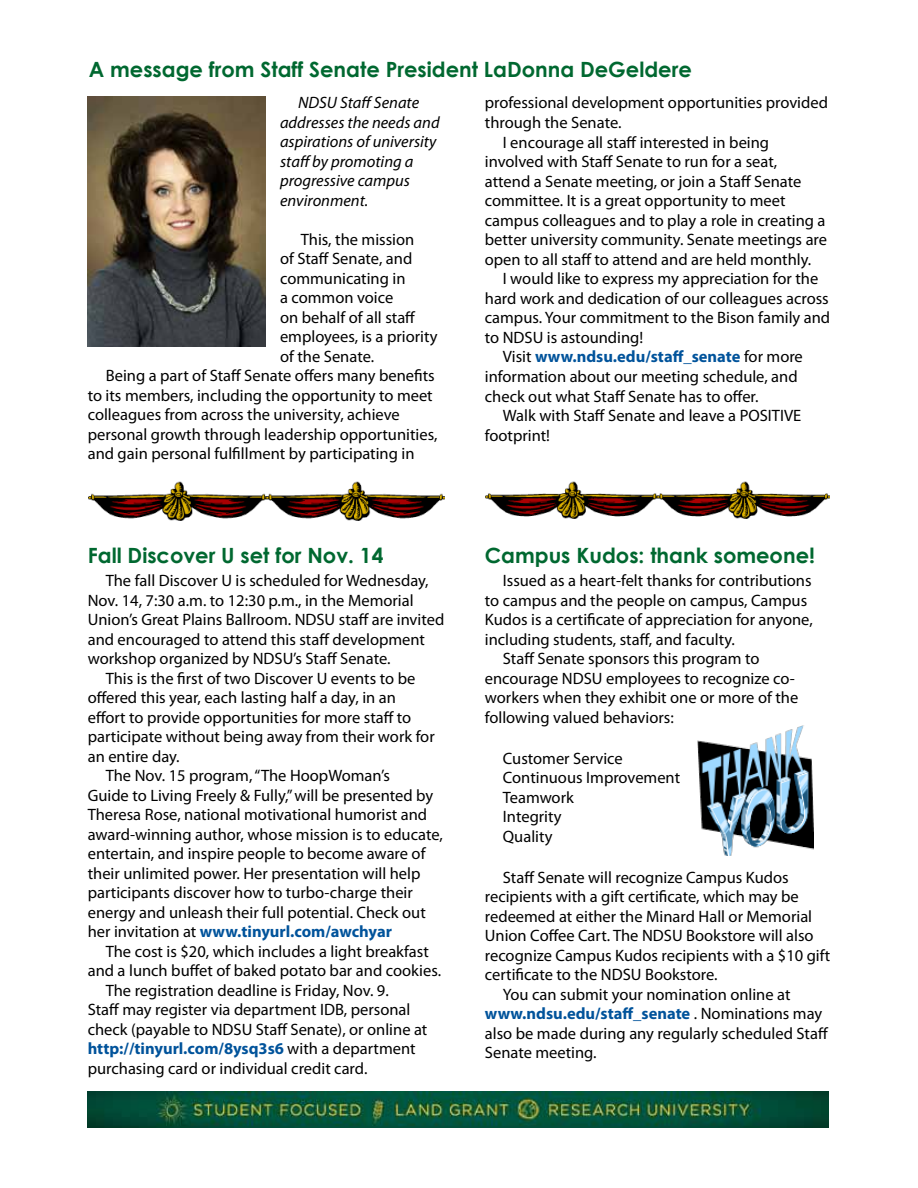
<style>
.page{position:relative;width:918px;height:1188px;background:#fff}
.page>*{position:absolute;margin:0;border:0;box-sizing:border-box;transform-origin:0 0}
.t1{font:700 21px "Century Gothic";color:#006830}
.t2{font:16.5px/19.5px "Myriad Pro";color:#000}
.t3{font:700 16.5px "Myriad Pro";color:#00539b}
.t4{font:italic 16.5px/19.5px "Myriad Pro";color:#000}
.s1{font-weight:400;color:#000}
</style>
<div class="page">
<img style="left:87px;top:97px;width:179px;height:249px">
<img style="left:88px;top:1091px;width:741px;height:36px">
<img style="left:698px;top:725px;width:115px;height:131px">
<img style="left:88px;top:482px;width:357px;height:38px">
<img style="left:485px;top:482px;width:345px;height:37px">
<p class="t1" style="left:89px;top:53px;width:605px">A message from Staff Senate President LaDonna DeGeldere</p>
<p class="t4" style="left:280px;top:93px;width:161px;text-indent:18px">NDSU Staff Senate addresses the needs and aspirations of university staff by promoting a progressive campus environment.</p>
<p class="t2" style="left:301px;top:229px;width:115px">This, the mission</p>
<p class="t2" style="left:280px;top:249px;width:134px">of Staff Senate, and</p>
<p class="t2" style="left:280px;top:268px;width:127px">communicating in</p>
<p class="t2" style="left:280px;top:288px;width:115px">a common voice</p>
<p class="t2" style="left:280px;top:307px;width:137px">on behalf of all staff</p>
<p class="t2" style="left:280px;top:327px;width:159px">employees, is a priority</p>
<p class="t2" style="left:280px;top:346px;width:96px">of the Senate.</p>
<p class="t2" style="left:106px;top:366px;width:331px">Being a part of Staff Senate offers many benefits</p>
<p class="t2" style="left:88px;top:385px;width:347px">to its members, including the opportunity to meet</p>
<p class="t2" style="left:88px;top:405px;width:314px">colleagues from across the university, achieve</p>
<p class="t2" style="left:88px;top:424px;width:351px">personal growth through leadership opportunities,</p>
<p class="t2" style="left:88px;top:444px;width:328px">and gain personal fulfillment by participating in</p>
<p class="t2" style="left:485px;top:93px;width:345px">professional development opportunities provided</p>
<p class="t2" style="left:485px;top:112px;width:138px">through the Senate.</p>
<p class="t2" style="left:503px;top:132px;width:268px">I encourage all staff interested in being</p>
<p class="t2" style="left:485px;top:151px;width:294px">involved with Staff Senate to run for a seat,</p>
<p class="t2" style="left:485px;top:171px;width:318px">attend a Senate meeting, or join a Staff Senate</p>
<p class="t2" style="left:485px;top:190px;width:302px">committee. It is a great opportunity to meet</p>
<p class="t2" style="left:485px;top:210px;width:342px">campus colleagues and to play a role in creating a</p>
<p class="t2" style="left:485px;top:230px;width:344px">better university community. Senate meetings are</p>
<p class="t2" style="left:485px;top:249px;width:328px">open to all staff to attend and are held monthly.</p>
<p class="t2" style="left:503px;top:269px;width:317px">I would like to express my appreciation for the</p>
<p class="t2" style="left:485px;top:288px;width:345px">hard work and dedication of our colleagues across</p>
<p class="t2" style="left:485px;top:308px;width:347px">campus. Your commitment to the Bison family and</p>
<p class="t2" style="left:485px;top:327px;width:160px">to NDSU is astounding!</p>
<p class="t3" style="left:503px;top:346px;width:302px"><span class="s1">Visit</span> www.ndsu.edu/staff_senate <span class="s1">for more</span></p>
<p class="t2" style="left:485px;top:367px;width:314px">information about our meeting schedule, and</p>
<p class="t2" style="left:485px;top:386px;width:275px">check out what Staff Senate has to offer.</p>
<p class="t2" style="left:503px;top:406px;width:300px">Walk with Staff Senate and leave a POSITIVE</p>
<p class="t2" style="left:485px;top:425px;width:67px">footprint!</p>
<p class="t1" style="left:88px;top:539px;width:297px">Fall Discover U set for Nov. 14</p>
<p class="t2" style="left:106px;top:571px;width:324px">The fall Discover U is scheduled for Wednesday,</p>
<p class="t2" style="left:88px;top:590px;width:327px">Nov. 14, 7:30 a.m. to 12:30 p.m., in the Memorial</p>
<p class="t2" style="left:88px;top:610px;width:358px">Union’s Great Plains Ballroom. NDSU staff are invited</p>
<p class="t2" style="left:88px;top:629px;width:339px">and encouraged to attend this staff development</p>
<p class="t2" style="left:88px;top:649px;width:304px">workshop organized by NDSU’s Staff Senate.</p>
<p class="t2" style="left:106px;top:668px;width:311px">This is the first of two Discover U events to be</p>
<p class="t2" style="left:88px;top:688px;width:310px">offered this year, each lasting half a day, in an</p>
<p class="t2" style="left:88px;top:707px;width:325px">effort to provide opportunities for more staff to</p>
<p class="t2" style="left:88px;top:727px;width:349px">participate without being away from their work for</p>
<p class="t2" style="left:88px;top:746px;width:93px">an entire day.</p>
<p class="t2" style="left:106px;top:766px;width:286px">The Nov. 15 program, “The HoopWoman’s</p>
<p class="t2" style="left:88px;top:785px;width:347px">Guide to Living Freely &amp; Fully,” will be presented by</p>
<p class="t2" style="left:88px;top:805px;width:341px">Theresa Rose, national motivational humorist and</p>
<p class="t2" style="left:88px;top:824px;width:357px">award-winning author, whose mission is to educate,</p>
<p class="t2" style="left:88px;top:844px;width:339px">entertain, and inspire people to become aware of</p>
<p class="t2" style="left:88px;top:863px;width:334px">their unlimited power. Her presentation will help</p>
<p class="t2" style="left:88px;top:883px;width:327px">participants discover how to turbo-charge their</p>
<p class="t2" style="left:88px;top:902px;width:340px">energy and unleash their full potential. Check out</p>
<p class="t3" style="left:88px;top:921px;width:306px"><span class="s1">her invitation at</span> www.tinyurl.com/awchyar</p>
<p class="t2" style="left:106px;top:941px;width:325px">The cost is $20, which includes a light breakfast</p>
<p class="t2" style="left:88px;top:961px;width:355px">and a lunch buffet of baked potato bar and cookies.</p>
<p class="t2" style="left:106px;top:980px;width:285px">The registration deadline is Friday, Nov. 9.</p>
<p class="t2" style="left:88px;top:1000px;width:324px">Staff may register via department IDB, personal</p>
<p class="t2" style="left:88px;top:1019px;width:341px">check (payable to NDSU Staff Senate), or online at</p>
<p class="t3" style="left:88px;top:1038px;width:329px">http://tinyurl.com/8ysq3s6 <span class="s1">with a department</span></p>
<p class="t2" style="left:88px;top:1058px;width:281px">purchasing card or individual credit card.</p>
<p class="t1" style="left:485px;top:539px;width:332px">Campus Kudos: thank someone!</p>
<p class="t2" style="left:503px;top:571px;width:310px">Issued as a heart-felt thanks for contributions</p>
<p class="t2" style="left:485px;top:590px;width:324px">to campus and the people on campus, Campus</p>
<p class="t2" style="left:485px;top:610px;width:329px">Kudos is a certificate of appreciation for anyone,</p>
<p class="t2" style="left:485px;top:629px;width:252px">including students, staff, and faculty.</p>
<p class="t2" style="left:503px;top:649px;width:258px">Staff Senate sponsors this program to</p>
<p class="t2" style="left:485px;top:668px;width:311px">encourage NDSU employees to recognize co-</p>
<p class="t2" style="left:485px;top:688px;width:315px">workers when they exhibit one or more of the</p>
<p class="t2" style="left:485px;top:707px;width:190px">following valued behaviors:</p>
<p class="t2" style="left:503px;top:748px;width:179px">Customer Service<br>Continuous Improvement<br>Teamwork<br>Integrity<br>Quality</p>
<p class="t2" style="left:503px;top:867px;width:287px">Staff Senate will recognize Campus Kudos</p>
<p class="t2" style="left:485px;top:887px;width:316px">recipients with a gift certificate, which may be</p>
<p class="t2" style="left:485px;top:906px;width:329px">redeemed at either the Minard Hall or Memorial</p>
<p class="t2" style="left:485px;top:926px;width:330px">Union Coffee Cart. The NDSU Bookstore will also</p>
<p class="t2" style="left:485px;top:945px;width:347px">recognize Campus Kudos recipients with a $10 gift</p>
<p class="t2" style="left:485px;top:965px;width:234px">certificate to the NDSU Bookstore.</p>
<p class="t2" style="left:503px;top:984px;width:289px">You can submit your nomination online at</p>
<p class="t3" style="left:485px;top:1003px;width:339px">www.ndsu.edu/staff_senate <span class="s1">. Nominations may</span></p>
<p class="t2" style="left:485px;top:1023px;width:345px">also be made during any regularly scheduled Staff</p>
<p class="t2" style="left:485px;top:1043px;width:113px">Senate meeting.</p>
</div>
